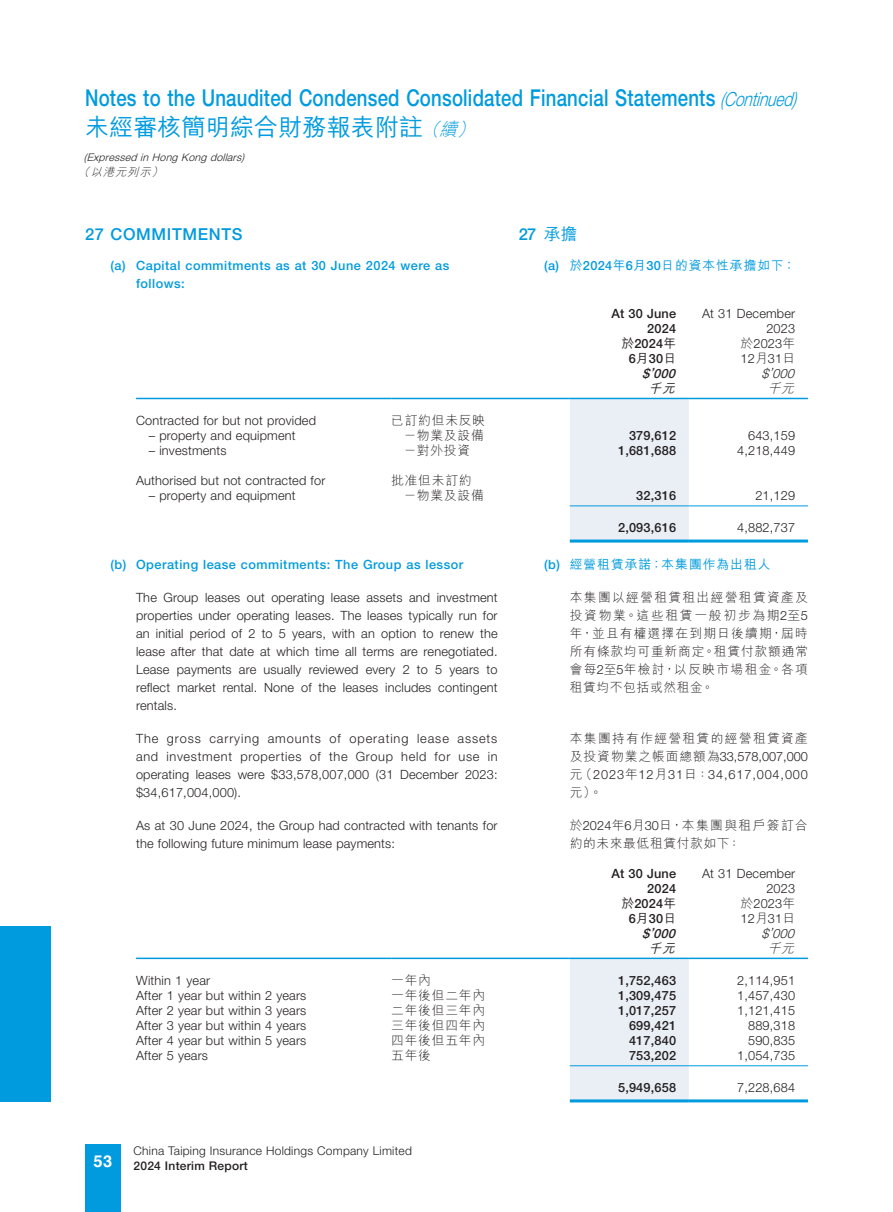
<style>
.page{position:relative;width:893px;height:1212px;background:#fff}
.page>*{position:absolute;margin:0;border:0;box-sizing:border-box;transform-origin:0 0}
.t1{font:500 24px "M Hei HK";letter-spacing:.005em;color:#009bde}
.t2{font:500 23.25px "Helvetica Neue LT Std";letter-spacing:.01em;color:#009bde;scale:.8 1}
.t3{font:500 16.5px "Helvetica Neue LT Std";letter-spacing:.04em;color:#009bde}
.t4{font:700 16.5px "Helvetica LT Std";color:#fff}
.t5{font:300 12.75px/18px "Helvetica Neue LT Std";letter-spacing:.015em;color:#231f20;text-align:right}
.t6{font:300 12.75px/18px "M Hei HK";letter-spacing:.065em;color:#231f20;text-align:justify}
.t7{font:500 12.75px/15px "Helvetica Neue LT Std";letter-spacing:.015em;color:#231f20;text-align:right}
.t8{font:500 12.75px/18px "Helvetica Neue LT Std";letter-spacing:.04em;color:#009bde}
.t9{font:300 12.75px/18px "Helvetica Neue LT Std";letter-spacing:.07em;color:#231f20}
.t10{font:500 12.75px "M Hei HK";letter-spacing:.08em;color:#009bde}
.t11{font:300 12.75px "M Hei HK";letter-spacing:.105em;color:#231f20}
.t12{font:italic 500 12.75px "Helvetica Neue LT Std";color:#231f20}
.t13{font:italic 300 12.75px "Helvetica Neue LT Std";color:#231f20}
.t14{font:italic 500 12.75px "M Hei HK";color:#231f20}
.t15{font:italic 300 12.75px "M Hei HK";color:#231f20}
.t16{font:300 12px "Helvetica Neue LT Std";letter-spacing:.02em;color:#231f20}
.t17{font:500 12px "Helvetica Neue LT Std";letter-spacing:.02em;color:#231f20}
.t18{font:italic 300 11.25px "M Hei HK";color:#231f20}
.t19{font:italic 300 10.5px "Helvetica Neue LT Std";color:#231f20}
.s1{font-weight:300;font-style:italic;font-size:19.5px}
.s2{font-weight:300;font-style:italic;font-size:18px}
.s3{font-family:"M Hei HK"}
.s4{font-family:"Helvetica Neue LT Std"}
</style>
<div class="page">
<div style="left:85px;top:1144px;width:36px;height:68px;background:#009bde"></div>
<div style="left:0;top:926px;width:51px;height:176px;background:#009bde"></div>
<div style="left:570px;top:399px;width:119px;height:140px;background:#eaeff6"></div>
<hr style="left:136px;top:398px;width:255px;height:1px;background:#009bde">
<hr style="left:391px;top:398px;width:179px;height:1px;background:#009bde">
<hr style="left:570px;top:398px;width:119px;height:1px;background:#009bde">
<hr style="left:689px;top:398px;width:119px;height:1px;background:#009bde">
<hr style="left:570px;top:505px;width:119px;height:1px;background:#009bde">
<hr style="left:689px;top:505px;width:119px;height:1px;background:#009bde">
<hr style="left:570px;top:539px;width:119px;height:3px;background:#009bde">
<hr style="left:689px;top:539px;width:119px;height:3px;background:#009bde">
<div style="left:570px;top:959px;width:119px;height:140px;background:#eaeff6"></div>
<hr style="left:136px;top:957px;width:255px;height:2px;background:#009bde">
<hr style="left:391px;top:957px;width:179px;height:2px;background:#009bde">
<hr style="left:570px;top:957px;width:119px;height:2px;background:#009bde">
<hr style="left:689px;top:957px;width:119px;height:2px;background:#009bde">
<hr style="left:570px;top:1065px;width:119px;height:1px;background:#009bde">
<hr style="left:689px;top:1065px;width:119px;height:1px;background:#009bde">
<hr style="left:570px;top:1099px;width:119px;height:3px;background:#009bde">
<hr style="left:689px;top:1099px;width:119px;height:3px;background:#009bde">
<h2 class="t2" style="left:85px;top:84px;width:893px">Notes to the Unaudited Condensed Consolidated Financial Statements <span class="s1">(Continued)</span></h2>
<h1 class="t1" style="left:85px;top:109px;width:398px">未經審核簡明綜合財務報表附註<span class="s2">（續）</span></h1>
<p class="t19" style="left:84px;top:151px;width:162px">(Expressed in Hong Kong dollars)</p>
<p class="t18" style="left:78px;top:164px;width:90px">（以港元列示）</p>
<p class="t3" style="left:85px;top:224px;width:159px">27 COMMITMENTS</p>
<p class="t8" style="left:136px;top:256px;width:315px;text-indent:-26px">(a) Capital commitments as at 30 June 2024 were as follows:</p>
<p class="t3" style="left:519px;top:224px;width:60px">27 <span class="s3">承擔</span></p>
<p class="t10" style="left:544px;top:256px;width:253px"><span class="s4">(a)</span> 於<span class="s4">2024</span>年<span class="s4">6</span>月<span class="s4">30</span>日的資本性承擔如下：</p>
<p class="t7" style="left:611px;top:306px;width:66px">At 30 June<br>2024<span class="s3">於</span>2024<span class="s3">年<br></span>6<span class="s3">月</span>30<span class="s3">日</span></p>
<p class="t5" style="left:702px;top:306px;width:95px;line-height:15px">At 31 December<br>2023<br><span class="s3">於</span>2023<span class="s3">年<br></span>12<span class="s3">月</span>31<span class="s3">日</span></p>
<p class="t12" style="left:642px;top:366px;width:38px">$’000</p>
<p class="t13" style="left:761px;top:366px;width:38px">$’000</p>
<p class="t14" style="left:648px;top:379px;width:32px">千元</p>
<p class="t15" style="left:768px;top:379px;width:32px">千元</p>
<p class="t5" style="left:136px;top:412px;width:181px">Contracted for but not provided</p>
<p class="t6" style="left:391px;top:411px;width:96px">已訂約但未反映</p>
<p class="t5" style="left:149px;top:427px;width:148px">– property and equipment</p>
<p class="t6" style="left:404px;top:426px;width:81px">－物業及設備</p>
<p class="t7" style="left:629px;top:428px;width:49px">379,612</p>
<p class="t5" style="left:748px;top:427px;width:49px">643,159</p>
<p class="t5" style="left:149px;top:441px;width:79px">– investments</p>
<p class="t6" style="left:404px;top:441px;width:68px">－對外投資</p>
<p class="t7" style="left:618px;top:443px;width:60px">1,681,688</p>
<p class="t5" style="left:737px;top:441px;width:60px">4,218,449</p>
<p class="t5" style="left:136px;top:471px;width:191px">Authorised but not contracted for</p>
<p class="t6" style="left:391px;top:471px;width:82px">批准但未訂約</p>
<p class="t5" style="left:149px;top:486px;width:148px">– property and equipment</p>
<p class="t6" style="left:404px;top:486px;width:81px">－物業及設備</p>
<p class="t7" style="left:636px;top:488px;width:41px">32,316</p>
<p class="t5" style="left:755px;top:486px;width:41px">21,129</p>
<p class="t7" style="left:618px;top:520px;width:60px">2,093,616</p>
<p class="t5" style="left:737px;top:519px;width:60px">4,882,737</p>
<p class="t8" style="left:111px;top:555px;width:354px">(b) Operating lease commitments: The Group as lessor</p>
<p class="t5" style="left:136px;top:588px;width:363px;text-align:justify">The Group leases out operating lease assets and investment properties under operating leases. The leases typically run for an initial period of 2 to 5 years, with an option to renew the lease after that date at which time all terms are renegotiated.<br>Lease payments are usually reviewed every 2 to 5 years to reflect market rental. None of the leases includes contingent rentals.</p>
<p class="t5" style="left:136px;top:729px;width:363px;text-align:justify">The gross carrying amounts of operating lease assets and investment properties of the Group held for use in operating leases were $33,578,007,000 (31 December 2023: $34,617,004,000).</p>
<p class="t5" style="left:136px;top:816px;width:363px;text-align:left">As at 30 June 2024, the Group had contracted with tenants for the following future minimum lease payments:</p>
<p class="t7" style="left:611px;top:866px;width:66px">At 30 June<br>2024<span class="s3">於</span>2024<span class="s3">年<br></span>6<span class="s3">月</span>30<span class="s3">日</span></p>
<p class="t5" style="left:702px;top:865px;width:95px;line-height:15px">At 31 December<br>2023<br><span class="s3">於</span>2023<span class="s3">年<br></span>12<span class="s3">月</span>31<span class="s3">日</span></p>
<p class="t12" style="left:642px;top:926px;width:38px">$’000</p>
<p class="t13" style="left:761px;top:925px;width:38px">$’000</p>
<p class="t14" style="left:648px;top:939px;width:32px">千元</p>
<p class="t15" style="left:768px;top:939px;width:32px">千元</p>
<p class="t5" style="left:136px;top:971px;width:76px">Within 1 year</p>
<p class="t6" style="left:391px;top:971px;width:41px">一年內</p>
<p class="t7" style="left:618px;top:973px;width:60px">1,752,463</p>
<p class="t5" style="left:737px;top:971px;width:60px">2,114,951</p>
<p class="t5" style="left:136px;top:986px;width:172px">After 1 year but within 2 years</p>
<p class="t6" style="left:391px;top:986px;width:96px">一年後但二年內</p>
<p class="t7" style="left:618px;top:988px;width:60px">1,309,475</p>
<p class="t5" style="left:737px;top:986px;width:60px">1,457,430</p>
<p class="t5" style="left:136px;top:1001px;width:172px">After 2 year but within 3 years</p>
<p class="t6" style="left:391px;top:1001px;width:96px">二年後但三年內</p>
<p class="t7" style="left:618px;top:1003px;width:60px">1,017,257</p>
<p class="t5" style="left:737px;top:1001px;width:60px">1,121,415</p>
<p class="t5" style="left:136px;top:1016px;width:172px">After 3 year but within 4 years</p>
<p class="t6" style="left:391px;top:1016px;width:96px">三年後但四年內</p>
<p class="t7" style="left:629px;top:1018px;width:49px">699,421</p>
<p class="t5" style="left:748px;top:1016px;width:49px">889,318</p>
<p class="t5" style="left:136px;top:1031px;width:172px">After 4 year but within 5 years</p>
<p class="t6" style="left:391px;top:1031px;width:96px">四年後但五年內</p>
<p class="t7" style="left:629px;top:1033px;width:49px">417,840</p>
<p class="t5" style="left:748px;top:1031px;width:49px">590,835</p>
<p class="t5" style="left:136px;top:1046px;width:73px">After 5 years</p>
<p class="t6" style="left:391px;top:1046px;width:41px">五年後</p>
<p class="t7" style="left:629px;top:1048px;width:49px">753,202</p>
<p class="t5" style="left:737px;top:1046px;width:60px">1,054,735</p>
<p class="t7" style="left:618px;top:1080px;width:60px">5,949,658</p>
<p class="t5" style="left:737px;top:1078px;width:60px">7,228,684</p>
<p class="t10" style="left:544px;top:555px;width:228px"><span class="s4">(b)</span> 經營租賃承諾：本集團作為出租人</p>
<p class="t6" style="left:570px;top:588px;width:240px">本集團以經營租賃租出經營租賃資產及投資物業。這些租賃一般初步為期<span class="s4">2</span>至<span class="s4">5</span>年，並且有權選擇在到期日後續期，屆時所有條款均可重新商定。租賃付款額通常會每<span class="s4">2</span>至<span class="s4">5</span>年檢討，以反映市場租金。各項租賃均不包括或然租金。</p>
<p class="t11" style="left:570px;top:729px;width:240px">本集團持有作經營租賃的經營租賃資產</p>
<p class="t9" style="left:570px;top:747px;width:240px"><span class="s3">及投資物業之帳面總額為</span>33,578,007,000<span class="s3">元（</span>2023<span class="s3">年</span>12<span class="s3">月</span>31<span class="s3">日：</span>34,617,004,000</p>
<p class="t6" style="left:570px;top:783px;width:34px">元）。</p>
<p class="t6" style="left:570px;top:816px;width:240px">於<span class="s4">2024</span>年<span class="s4">6</span>月<span class="s4">30</span>日，本集團與租戶簽訂合約的未來最低租賃付款如下：</p>
<p class="t16" style="left:134px;top:1143px;width:280px">China Taiping Insurance Holdings Company Limited</p>
<p class="t4" style="left:93px;top:1151px;width:20px">53</p>
<p class="t17" style="left:134px;top:1158px;width:116px">2024 Interim Report</p>
</div>
